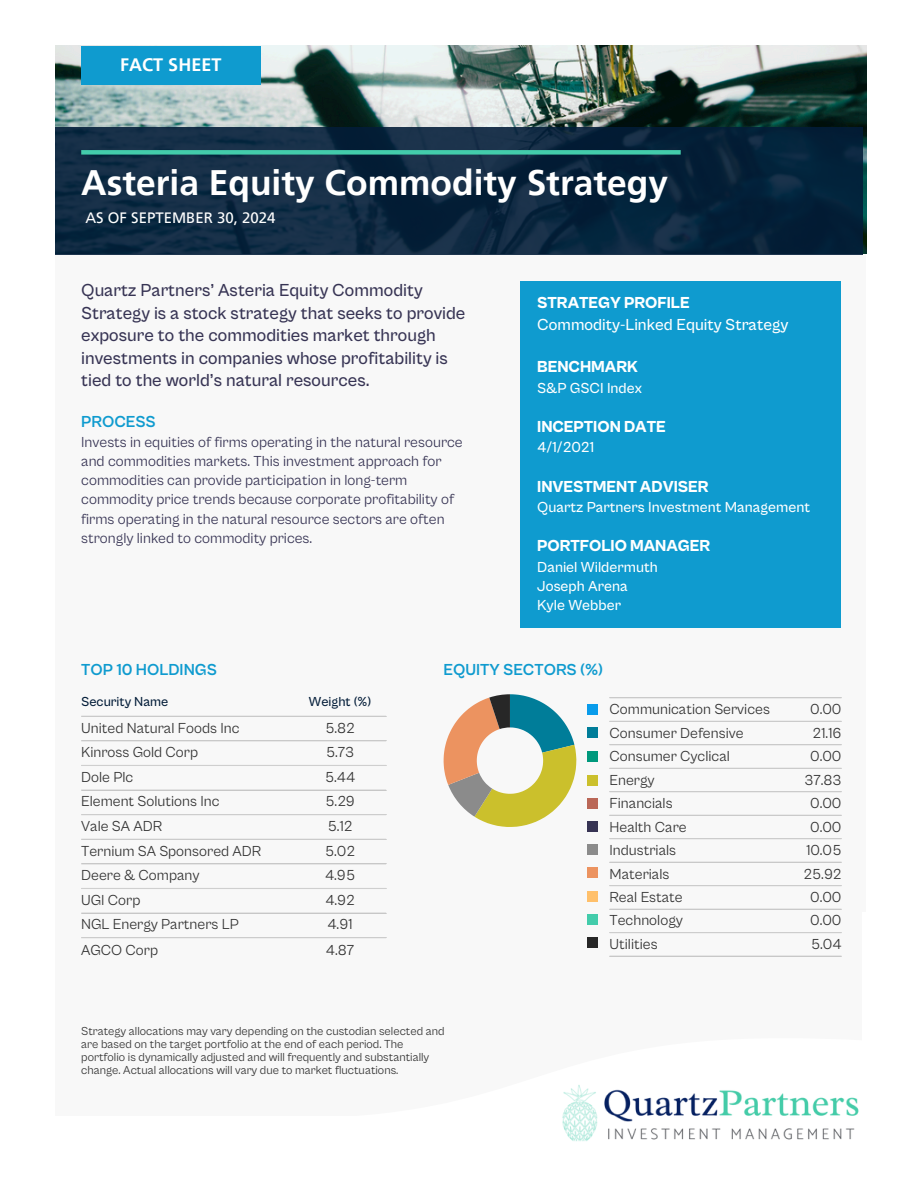
<style>
.page{position:relative;width:918px;height:1188px;background:#fff}
.page>*{position:absolute;margin:0;border:0;box-sizing:border-box;transform-origin:0 0}
.t1{font:700 35.25px "Frutiger LT Pro";color:#fff}
.t2{font:500 18px/22.5px "Cabinet Grotesk";color:#373454}
.t3{font:700 18px "Frutiger LT Pro";color:#fff}
.t4{font:800 16.5px "Cabinet Grotesk";color:#fff}
.t5{font:700 16.5px "Cabinet Grotesk";color:#0f9bcf}
.t6{font:500 16.5px "Cabinet Grotesk";color:#fff}
.t7{font:15px "Cabinet Grotesk";color:#323232}
.t8{font:15px/19.2px "Cabinet Grotesk";color:#373454}
.t9{font:500 15px/19.2px "Cabinet Grotesk";color:#fff}
.t10{font:15px "Frutiger LT Pro";color:#fff}
.t11{font:500 13.5px "Cabinet Grotesk";color:#031d39}
.t12{font:12px/13px "Cabinet Grotesk";color:#323232}
</style>
<div class="page">
<div style="left:55px;top:254px;width:811px;height:874px;background:#f8f8f8"></div>
<div style="left:284px;top:1038px;width:634px;height:150px;background:#fff"></div>
<img style="left:55px;top:46px;width:811px;height:208px">
<svg style="left:55px;top:127px;width:808px;height:127px;background:#0c273f"></svg>
<div style="left:521px;top:281px;width:320px;height:347px;background:#0f9bcf"></div>
<hr style="left:81px;top:716px;width:305px;height:1px;background:#cfcfcf">
<hr style="left:81px;top:740px;width:305px;height:1px;background:#cfcfcf">
<hr style="left:81px;top:765px;width:305px;height:1px;background:#cfcfcf">
<hr style="left:81px;top:789px;width:305px;height:2px;background:#cfcfcf">
<hr style="left:81px;top:814px;width:305px;height:1px;background:#cfcfcf">
<hr style="left:81px;top:839px;width:305px;height:1px;background:#cfcfcf">
<hr style="left:81px;top:863px;width:305px;height:1px;background:#cfcfcf">
<hr style="left:81px;top:888px;width:305px;height:1px;background:#cfcfcf">
<hr style="left:81px;top:913px;width:305px;height:1px;background:#cfcfcf">
<hr style="left:81px;top:937px;width:305px;height:1px;background:#cfcfcf">
<div style="left:81px;top:46px;width:179px;height:39px;background:#0f9bcf"></div>
<div style="left:81px;top:150px;width:600px;height:5px;background:#43ccab"></div>
<img style="left:562px;top:1085px;width:297px;height:57px">
<div style="left:0;top:1117px;width:427px;height:71px;background:#fff"></div>
<div style="left:863px;top:913px;width:55px;height:275px;background:#fff"></div>
<svg style="left:444px;top:694px;width:132px;height:133px"></svg>
<hr style="left:610px;top:697px;width:232px;height:1px;background:#cfcfcf">
<hr style="left:610px;top:721px;width:232px;height:1px;background:#cfcfcf">
<hr style="left:610px;top:744px;width:232px;height:1px;background:#cfcfcf">
<hr style="left:610px;top:768px;width:232px;height:1px;background:#cfcfcf">
<hr style="left:610px;top:791px;width:232px;height:1px;background:#cfcfcf">
<hr style="left:610px;top:815px;width:232px;height:1px;background:#cfcfcf">
<hr style="left:610px;top:838px;width:232px;height:1px;background:#cfcfcf">
<hr style="left:610px;top:862px;width:232px;height:1px;background:#cfcfcf">
<hr style="left:610px;top:885px;width:232px;height:1px;background:#cfcfcf">
<hr style="left:610px;top:909px;width:232px;height:1px;background:#cfcfcf">
<hr style="left:610px;top:932px;width:232px;height:1px;background:#cfcfcf">
<hr style="left:610px;top:956px;width:232px;height:1px;background:#cfcfcf">
<div style="left:588px;top:704px;width:10px;height:11px;background:#099ceb"></div>
<div style="left:588px;top:728px;width:10px;height:10px;background:#007d99"></div>
<div style="left:588px;top:751px;width:10px;height:11px;background:#00997d"></div>
<div style="left:588px;top:775px;width:10px;height:11px;background:#cbc02c"></div>
<div style="left:588px;top:798px;width:10px;height:11px;background:#ba6757"></div>
<div style="left:588px;top:821px;width:10px;height:11px;background:#373454"></div>
<div style="left:588px;top:844px;width:10px;height:11px;background:#8b8b8b"></div>
<div style="left:588px;top:868px;width:10px;height:10px;background:#ec9360"></div>
<div style="left:588px;top:891px;width:10px;height:11px;background:#ffc06b"></div>
<div style="left:588px;top:914px;width:10px;height:11px;background:#43ccab"></div>
<div style="left:588px;top:937px;width:10px;height:11px;background:#272727"></div>
<p class="t3" style="left:120px;top:53px;width:103px">FACT SHEET</p>
<p class="t1" style="left:81px;top:161px;width:588px">Asteria Equity Commodity Strategy</p>
<p class="t10" style="left:85px;top:208px;width:192px">AS OF SEPTEMBER 30, 2024</p>
<p class="t2" style="left:81px;top:280px;width:386px">Quartz Partners’ Asteria Equity Commodity Strategy is a stock strategy that seeks to provide exposure to the commodities market through investments in companies whose profitability is tied to the world’s natural resources.</p>
<p class="t5" style="left:81px;top:412px;width:76px">PROCESS</p>
<p class="t8" style="left:81px;top:433px;width:383px">Invests in equities of firms operating in the natural resource and commodities markets. This investment approach for commodities can provide participation in long-term commodity price trends because corporate profitability of firms operating in the natural resource sectors are often strongly linked to commodity prices.</p>
<p class="t4" style="left:537px;top:294px;width:154px">STRATEGY PROFILE</p>
<p class="t6" style="left:537px;top:315px;width:253px">Commodity-Linked Equity Strategy</p>
<p class="t4" style="left:537px;top:358px;width:102px">BENCHMARK</p>
<p class="t9" style="left:537px;top:379px;width:106px">S&amp;P GSCI Index</p>
<p class="t4" style="left:537px;top:418px;width:130px">INCEPTION DATE</p>
<p class="t9" style="left:537px;top:438px;width:59px">4/1/2021</p>
<p class="t4" style="left:537px;top:477px;width:173px">INVESTMENT ADVISER</p>
<p class="t9" style="left:537px;top:498px;width:274px">Quartz Partners Investment Management</p>
<p class="t4" style="left:537px;top:537px;width:174px">PORTFOLIO MANAGER</p>
<p class="t9" style="left:537px;top:558px;width:122px">Daniel Wildermuth<br>Joseph Arena<br>Kyle Webber</p>
<p class="t5" style="left:81px;top:661px;width:137px">TOP 10 HOLDINGS</p>
<h2 class="t11" style="left:81px;top:695px;width:89px">Security Name</h2>
<h1 class="t11" style="left:309px;top:695px;width:64px">Weight (%)</h1>
<h4 class="t7" style="left:81px;top:719px;width:160px">United Natural Foods Inc</h4>
<h2 class="t7" style="left:325px;top:719px;width:31px">5.82</h2>
<p class="t7" style="left:81px;top:744px;width:118px">Kinross Gold Corp</p>
<p class="t7" style="left:326px;top:744px;width:30px">5.73</p>
<p class="t7" style="left:81px;top:769px;width:54px">Dole Plc</p>
<p class="t7" style="left:325px;top:769px;width:32px">5.44</p>
<p class="t7" style="left:81px;top:793px;width:140px">Element Solutions Inc</p>
<p class="t7" style="left:325px;top:793px;width:31px">5.29</p>
<p class="t7" style="left:81px;top:818px;width:82px">Vale SA ADR</p>
<p class="t7" style="left:328px;top:818px;width:27px">5.12</p>
<p class="t7" style="left:81px;top:843px;width:182px">Ternium SA Sponsored ADR</p>
<p class="t7" style="left:325px;top:843px;width:32px">5.02</p>
<p class="t7" style="left:81px;top:867px;width:120px">Deere &amp; Company</p>
<p class="t7" style="left:325px;top:867px;width:31px">4.95</p>
<p class="t7" style="left:81px;top:892px;width:61px">UGI Corp</p>
<p class="t7" style="left:325px;top:892px;width:31px">4.92</p>
<p class="t7" style="left:81px;top:916px;width:159px">NGL Energy Partners LP</p>
<p class="t7" style="left:328px;top:916px;width:27px">4.91</p>
<p class="t7" style="left:81px;top:942px;width:78px">AGCO Corp</p>
<p class="t7" style="left:326px;top:942px;width:30px">4.87</p>
<p class="t5" style="left:444px;top:661px;width:161px">EQUITY SECTORS (%)</p>
<p class="t7" style="left:610px;top:701px;width:162px">Communication Services</p>
<p class="t7" style="left:810px;top:701px;width:33px">0.00</p>
<p class="t7" style="left:610px;top:725px;width:135px">Consumer Defensive</p>
<p class="t7" style="left:812px;top:725px;width:31px">21.16</p>
<p class="t7" style="left:610px;top:748px;width:122px">Consumer Cyclical</p>
<p class="t7" style="left:810px;top:748px;width:33px">0.00</p>
<p class="t7" style="left:610px;top:772px;width:47px">Energy</p>
<p class="t7" style="left:804px;top:772px;width:39px">37.83</p>
<p class="t7" style="left:610px;top:795px;width:65px">Financials</p>
<p class="t7" style="left:810px;top:795px;width:33px">0.00</p>
<p class="t7" style="left:610px;top:818px;width:79px">Health Care</p>
<p class="t7" style="left:810px;top:818px;width:33px">0.00</p>
<p class="t7" style="left:610px;top:842px;width:68px">Industrials</p>
<p class="t7" style="left:806px;top:842px;width:37px">10.05</p>
<p class="t7" style="left:610px;top:865px;width:61px">Materials</p>
<p class="t7" style="left:803px;top:865px;width:40px">25.92</p>
<p class="t7" style="left:610px;top:889px;width:75px">Real Estate</p>
<p class="t7" style="left:810px;top:889px;width:33px">0.00</p>
<p class="t7" style="left:610px;top:912px;width:75px">Technology</p>
<p class="t7" style="left:810px;top:912px;width:33px">0.00</p>
<p class="t7" style="left:610px;top:936px;width:50px">Utilities</p>
<p class="t7" style="left:811px;top:936px;width:32px">5.04</p>
<h2 class="t12" style="left:81px;top:1025px;width:365px">Strategy allocations may vary depending on the custodian selected and are based on the target portfolio at the end of each period. The portfolio is dynamically adjusted and will frequently and substantially change. Actual allocations will vary due to market fluctuations.</h2>
</div>
